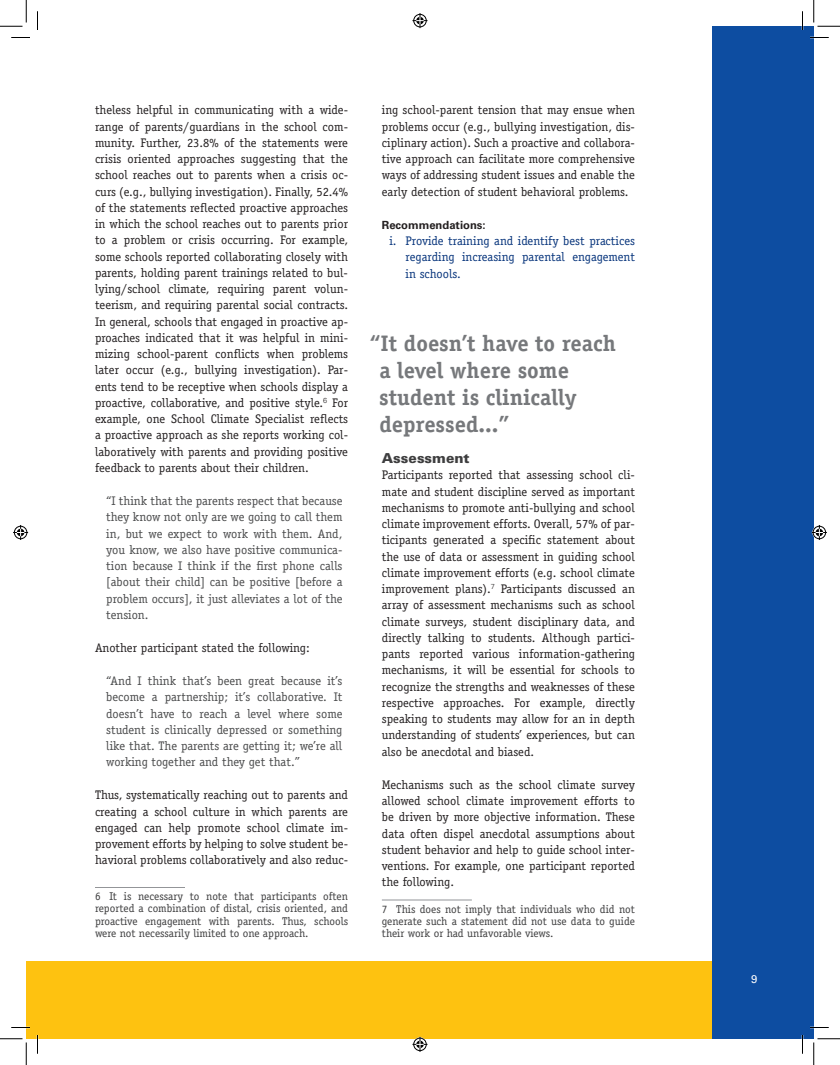
<style>
.page{position:relative;width:840px;height:1065px;background:#fff}
.page>*{position:absolute;margin:0;border:0;box-sizing:border-box;transform-origin:0 0}
.t1{font:700 22.5px/27px "Officina Serif";color:#76787b}
.t2{font:900 13.75px "Univers LT Std";color:#3e3e3f}
.t3{font:12.5px/16.2px "Officina Serif";color:#231f20;text-align:justify}
.t4{font:12.5px/16.2px "Officina Serif";color:#4b4c4d;text-align:justify}
.t5{font:12.5px/16.2px "Officina Serif";color:#08357c;text-align:justify}
.t6{font:11.25px/12.5px "Officina Serif";color:#3e3e3f;text-align:justify}
.t7{font:700 11.25px "Univers LT Std";color:#231f20}
.t8{font:11.25px "Univers LT Std";color:#fff}
</style>
<div class="page">
<div style="left:26px;top:961px;width:788px;height:78px;background:#fec210"></div>
<div style="left:712px;top:26px;width:102px;height:1013px;background:#0d4da1"></div>
<hr style="left:95px;top:887px;width:90px;height:1px;background:#939598">
<hr style="left:382px;top:900px;width:90px;height:1px;background:#939598">
<svg style="left:11px;top:37px;width:19px;height:1px"></svg>
<svg style="left:810px;top:37px;width:19px;height:1px"></svg>
<svg style="left:11px;top:1027px;width:19px;height:1px"></svg>
<svg style="left:810px;top:1027px;width:19px;height:1px"></svg>
<svg style="left:37px;top:11px;width:1px;height:19px"></svg>
<svg style="left:37px;top:1035px;width:1px;height:19px"></svg>
<svg style="left:802px;top:11px;width:1px;height:19px"></svg>
<svg style="left:802px;top:1035px;width:1px;height:19px"></svg>
<svg style="left:0;top:0;width:27px;height:27px"></svg>
<svg style="left:0;top:1039px;width:27px;height:26px"></svg>
<svg style="left:814px;top:0;width:26px;height:27px"></svg>
<svg style="left:814px;top:1039px;width:26px;height:26px"></svg>
<svg style="left:412px;top:13px;width:16px;height:15px"></svg>
<svg style="left:412px;top:1037px;width:16px;height:15px"></svg>
<svg style="left:13px;top:525px;width:15px;height:15px"></svg>
<svg style="left:812px;top:525px;width:15px;height:15px"></svg>
<p class="t3" style="left:95px;top:102px;width:255px">theless helpful in communicating with a wide&shy;range of parents/guardians in the school com&shy;munity. Further, 23.8% of the statements were crisis oriented approaches suggesting that the school reaches out to parents when a crisis oc&shy;curs (e.g., bullying investigation). Finally, 52.4% of the statements reflected proactive approaches in which the school reaches out to parents prior to a problem or crisis occurring. For example, some schools reported collaborating closely with parents, holding parent trainings related to bul&shy;lying/school climate, requiring parent volun&shy;teerism, and requiring parental social contracts.<br>In general, schools that engaged in proactive ap&shy;proaches indicated that it was helpful in mini&shy;mizing school-parent conflicts when problems later occur (e.g., bullying investigation). Par&shy;ents tend to be receptive when schools display a proactive, collaborative, and positive style.<sup>6</sup> For example, one School Climate Specialist reflects a proactive approach as she reports working col&shy;laboratively with parents and providing positive feedback to parents about their children.</p>
<p class="t4" style="left:106px;top:493px;width:238px">“I think that the parents respect that because they know not only are we going to call them in, but we expect to work with them. And, you know, we also have positive communica&shy;tion because I think if the first phone calls [about their child] can be positive [before a problem occurs], it just alleviates a lot of the tension.</p>
<p class="t3" style="left:95px;top:640px;width:216px">Another participant stated the following:</p>
<p class="t4" style="left:106px;top:673px;width:238px">“And I think that’s been great because it’s become a partnership; it’s collaborative. It doesn’t have to reach a level where some student is clinically depressed or something like that. The parents are getting it; we’re all working together and they get that.”</p>
<p class="t3" style="left:95px;top:787px;width:255px">Thus, systematically reaching out to parents and creating a school culture in which parents are engaged can help promote school climate im&shy;provement efforts by helping to solve student be&shy;havioral problems collaboratively and also reduc-</p>
<p class="t6" style="left:95px;top:890px;width:255px">6 It is necessary to note that participants often reported a combination of distal, crisis oriented, and proactive engagement with parents. Thus, schools were not necessarily limited to one approach.</p>
<p class="t3" style="left:382px;top:102px;width:255px">ing school-parent tension that may ensue when problems occur (e.g., bullying investigation, dis&shy;ciplinary action). Such a proactive and collabora&shy;tive approach can facilitate more comprehensive ways of addressing student issues and enable the early detection of student behavioral problems.</p>
<p class="t7" style="left:382px;top:218px;width:105px">Recommendations:</p>
<p class="t5" style="left:406px;top:233px;width:231px;text-indent:-16px">i. Provide training and identify best practices regarding increasing parental engagement in schools.</p>
<h1 class="t1" style="left:379px;top:329px;width:238px;text-indent:-10px">“It doesn’t have to reach a level where some student is clinically depressed...”</h1>
<p class="t2" style="left:382px;top:450px;width:89px">Assessment</p>
<p class="t3" style="left:382px;top:467px;width:255px">Participants reported that assessing school cli&shy;mate and student discipline served as important mechanisms to promote anti-bullying and school climate improvement efforts. Overall, 57% of par&shy;ticipants generated a specific statement about the use of data or assessment in guiding school climate improvement efforts (e.g. school climate improvement plans).<sup>7</sup> Participants discussed an array of assessment mechanisms such as school climate surveys, student disciplinary data, and directly talking to students. Although partici&shy;pants reported various information-gathering mechanisms, it will be essential for schools to recognize the strengths and weaknesses of these respective approaches. For example, directly speaking to students may allow for an in depth understanding of students’ experiences, but can also be anecdotal and biased.</p>
<p class="t3" style="left:382px;top:776px;width:255px">Mechanisms such as the school climate survey allowed school climate improvement efforts to be driven by more objective information. These data often dispel anecdotal assumptions about student behavior and help to guide school inter&shy;ventions. For example, one participant reported the following.</p>
<p class="t6" style="left:382px;top:902px;width:255px">7 This does not imply that individuals who did not generate such a statement did not use data to guide their work or had unfavorable views.</p>
<p class="t8" style="left:751px;top:972px;width:8px">9</p>
</div>
